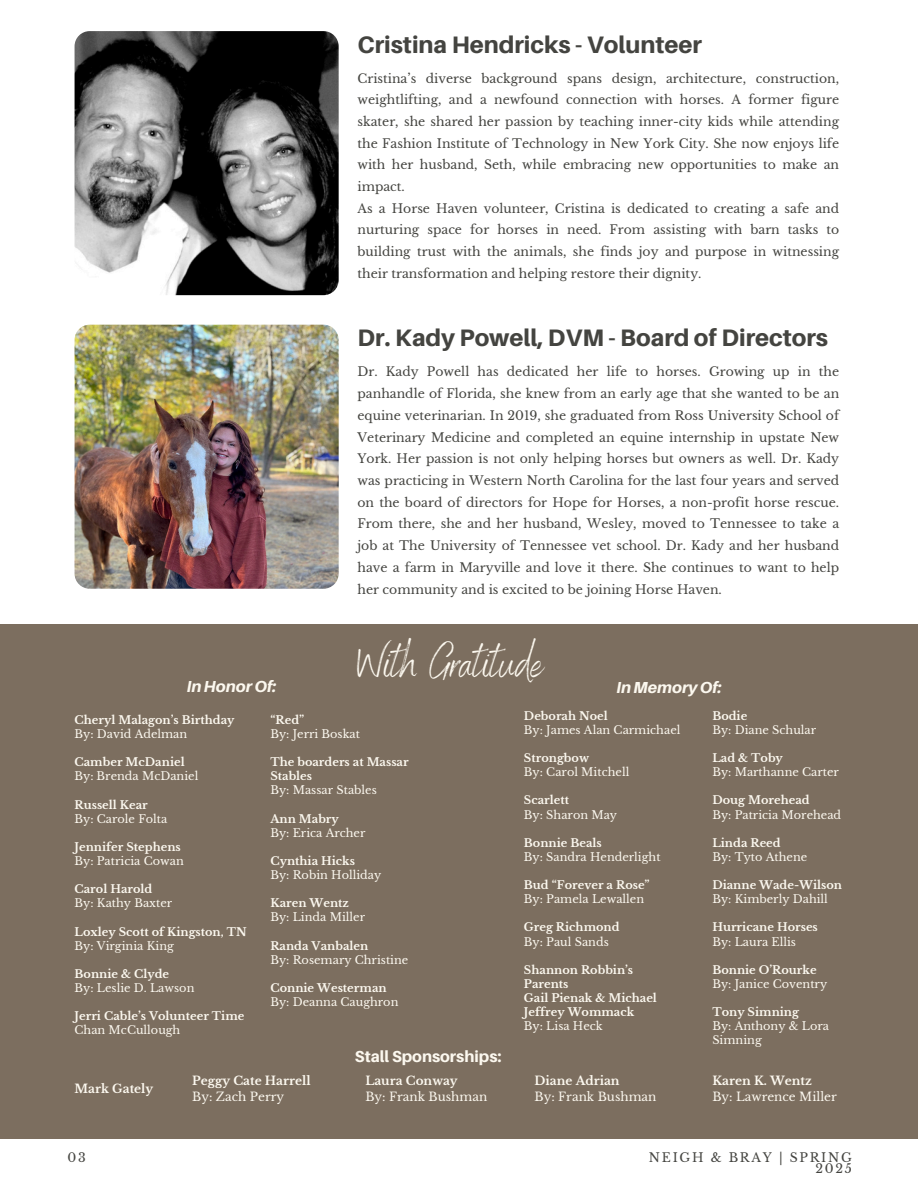
<style>
.page{position:relative;width:918px;height:1188px;background:#fff}
.page>*{position:absolute;margin:0;border:0;box-sizing:border-box;transform-origin:0 0}
.t1{font:44.4px "Benedict";color:#fcf8ef}
.t2{font:800 23.85px "Aileron";color:#444440}
.t3{font:italic 800 15.9px "Aileron";color:#fcf8ef}
.t4{font:800 15.9px "Aileron";color:#fcf8ef}
.t5{font:12.45px/21.8px "Libre Baskerville";color:#444440}
.t6{font:12.45px/10.6px "Libre Baskerville";letter-spacing:.14em;color:#444440;text-align:right}
.t7{font:12px/16px "Libre Baskerville";color:#fcf8ef}
.t8{font:700 12px/16px "Libre Baskerville";color:#fcf8ef}
.t9{font:11.25px/14.1px "Libre Baskerville";color:#fcf8ef}
.t10{font:700 11.25px/14.1px "Libre Baskerville";color:#fcf8ef}
.s1{font-weight:700}
.s2{font-weight:400}
</style>
<div class="page">
<div style="left:0;top:625px;width:918px;height:514px;background:#7c6e5f"></div>
<img style="left:75px;top:31px;width:264px;height:264px;border-radius:15px">
<img style="left:75px;top:325px;width:264px;height:264px;border-radius:15px">
<h2 class="t2" style="left:357px;top:29px;width:346px">Cristina Hendricks - Volunteer</h2>
<h6 class="t5" style="left:357px;top:67px;width:483px">Cristina’s diverse background spans design, architecture, construction, weightlifting, and a newfound connection with horses. A former figure skater, she shared her passion by teaching inner-city kids while attending the Fashion Institute of Technology in New York City. She now enjoys life with her husband, Seth, while embracing new opportunities to make an impact.<br>As a Horse Haven volunteer, Cristina is dedicated to creating a safe and nurturing space for horses in need. From assisting with barn tasks to building trust with the animals, she finds joy and purpose in witnessing their transformation and helping restore their dignity.</h6>
<p class="t2" style="left:357px;top:323px;width:472px">Dr. Kady Powell, DVM - Board of Directors</p>
<p class="t5" style="left:357px;top:361px;width:483px;text-align:justify">Dr. Kady Powell has dedicated her life to horses. Growing up in the panhandle of Florida, she knew from an early age that she wanted to be an equine veterinarian. In 2019, she graduated from Ross University School of Veterinary Medicine and completed an equine internship in upstate New York. Her passion is not only helping horses but owners as well. Dr. Kady was practicing in Western North Carolina for the last four years and served on the board of directors for Hope for Horses, a non-profit horse rescue.<br>From there, she and her husband, Wesley, moved to Tennessee to take a job at The University of Tennessee vet school. Dr. Kady and her husband have a farm in Maryville and love it there. She continues to want to help her community and is excited to be joining Horse Haven.</p>
<h6 class="t1" style="left:357px;top:634px;width:188px">With Gratitude</h6>
<p class="t3" style="left:187px;top:677px;width:91px">InHonorOf:</p>
<p class="t10" style="left:75px;top:713px;width:161px">Cheryl Malagon’s Birthday</p>
<p class="t9" style="left:75px;top:727px;width:114px">By: David Adelman</p>
<h3 class="t10" style="left:75px;top:755px;width:112px">Camber McDaniel</h3>
<h6 class="t9" style="left:75px;top:769px;width:125px">By: Brenda McDaniel</h6>
<h6 class="t10" style="left:75px;top:798px;width:75px">Russell Kear</h6>
<p class="t9" style="left:75px;top:812px;width:94px">By: Carole Folta</p>
<p class="t10" style="left:75px;top:840px;width:108px">Jennifer Stephens</p>
<p class="t9" style="left:75px;top:854px;width:111px">By: Patricia Cowan</p>
<p class="t10" style="left:75px;top:882px;width:79px">Carol Harold</p>
<p class="t9" style="left:75px;top:896px;width:99px">By: Kathy Baxter</p>
<p class="t10" style="left:75px;top:925px;width:174px">Loxley Scott of Kingston, TN</p>
<p class="t9" style="left:75px;top:939px;width:101px">By: Virginia King</p>
<p class="t10" style="left:75px;top:967px;width:96px">Bonnie &amp; Clyde</p>
<p class="t9" style="left:75px;top:981px;width:121px">By: Leslie D. Lawson</p>
<p class="t10" style="left:75px;top:1009px;width:171px">Jerri Cable’s Volunteer Time</p>
<p class="t9" style="left:75px;top:1023px;width:107px">Chan McCullough</p>
<p class="t3" style="left:616px;top:678px;width:107px">InMemoryOf:</p>
<h6 class="t10" style="left:524px;top:709px;width:85px">Deborah Noel</h6>
<p class="t9" style="left:524px;top:723px;width:158px">By: James Alan Carmichael</p>
<p class="t10" style="left:524px;top:751px;width:67px">Strongbow</p>
<p class="t9" style="left:524px;top:765px;width:107px">By: Carol Mitchell</p>
<p class="t10" style="left:524px;top:793px;width:47px">Scarlett</p>
<p class="t9" style="left:524px;top:808px;width:95px">By: Sharon May</p>
<p class="t10" style="left:524px;top:836px;width:79px">Bonnie Beals</p>
<p class="t9" style="left:524px;top:850px;width:138px">By: Sandra Henderlight</p>
<p class="t10" style="left:524px;top:878px;width:127px">Bud “Forever a Rose”</p>
<p class="t9" style="left:524px;top:892px;width:122px">By: Pamela Lewallen</p>
<p class="t10" style="left:524px;top:920px;width:97px">Greg Richmond</p>
<p class="t9" style="left:524px;top:935px;width:86px">By: Paul Sands</p>
<p class="t10" style="left:524px;top:963px;width:111px">Shannon Robbin’s<br>Parents</p>
<p class="t10" style="left:524px;top:991px;width:134px">Gail Pienak &amp; Michael</p>
<p class="t10" style="left:524px;top:1005px;width:112px">Jeffrey Wommack</p>
<p class="t9" style="left:524px;top:1019px;width:80px">By: Lisa Heck</p>
<p class="t10" style="left:712px;top:709px;width:36px">Bodie</p>
<p class="t9" style="left:712px;top:723px;width:105px">By: Diane Schular</p>
<p class="t10" style="left:712px;top:751px;width:72px">Lad &amp; Toby</p>
<p class="t9" style="left:712px;top:765px;width:128px">By: Marthanne Carter</p>
<p class="t10" style="left:712px;top:793px;width:99px">Doug Morehead</p>
<p class="t9" style="left:712px;top:808px;width:130px">By: Patricia Morehead</p>
<p class="t10" style="left:712px;top:836px;width:70px">Linda Reed</p>
<p class="t9" style="left:712px;top:850px;width:96px">By: Tyto Athene</p>
<p class="t10" style="left:712px;top:878px;width:131px">Dianne Wade-Wilson</p>
<p class="t9" style="left:712px;top:892px;width:117px">By: Kimberly Dahill</p>
<p class="t10" style="left:712px;top:920px;width:107px">Hurricane Horses</p>
<p class="t9" style="left:712px;top:935px;width:85px">By: Laura Ellis</p>
<p class="t10" style="left:712px;top:963px;width:106px">Bonnie O’Rourke</p>
<p class="t9" style="left:712px;top:977px;width:116px">By: Janice Coventry</p>
<p class="t10" style="left:712px;top:1005px;width:88px">Tony Simning</p>
<p class="t9" style="left:712px;top:1019px;width:118px">By: Anthony &amp; Lora<br>Simning</p>
<h1 class="t10" style="left:270px;top:713px;width:35px">“Red”</h1>
<h3 class="t9" style="left:270px;top:727px;width:91px">By: Jerri Boskat</h3>
<h3 class="t10" style="left:270px;top:755px;width:140px">The boarders at Massar<br>Stables</h3>
<p class="t9" style="left:270px;top:784px;width:108px">By: Massar Stables</p>
<p class="t10" style="left:270px;top:812px;width:70px">Ann Mabry</p>
<p class="t9" style="left:270px;top:826px;width:97px">By: Erica Archer</p>
<p class="t10" style="left:270px;top:854px;width:86px">Cynthia Hicks</p>
<p class="t9" style="left:270px;top:868px;width:112px">By: Robin Holliday</p>
<p class="t10" style="left:270px;top:896px;width:80px">Karen Wentz</p>
<p class="t9" style="left:270px;top:911px;width:96px">By: Linda Miller</p>
<p class="t10" style="left:270px;top:939px;width:99px">Randa Vanbalen</p>
<p class="t9" style="left:270px;top:953px;width:139px">By: Rosemary Christine</p>
<p class="t10" style="left:270px;top:981px;width:118px">Connie Westerman</p>
<p class="t9" style="left:270px;top:995px;width:130px">By: Deanna Caughron</p>
<p class="t4" style="left:355px;top:1047px;width:148px">Stall Sponsorships:</p>
<p class="t8" style="left:75px;top:1081px;width:80px">Mark Gately</p>
<p class="t7" style="left:365px;top:1073px;width:123px"><span class="s1">Laura Conway<br></span>By: Frank Bushman</p>
<h5 class="t7" style="left:535px;top:1073px;width:123px"><span class="s1">Diane Adrian<br></span>By: Frank Bushman</h5>
<p class="t7" style="left:712px;top:1073px;width:126px"><span class="s1">Karen K. Wentz<br></span>By: Lawrence Miller</p>
<p class="t8" style="left:192px;top:1073px;width:120px">Peggy Cate Harrell<br><span class="s2">By: Zach Perry</span></p>
<h2 class="t5" style="left:67px;top:1147px;width:20px">03</h2>
<p class="t6" style="left:649px;top:1153px;width:205px">NEIGH &amp; BRAY | SPRING<br>2025</p>
</div>
